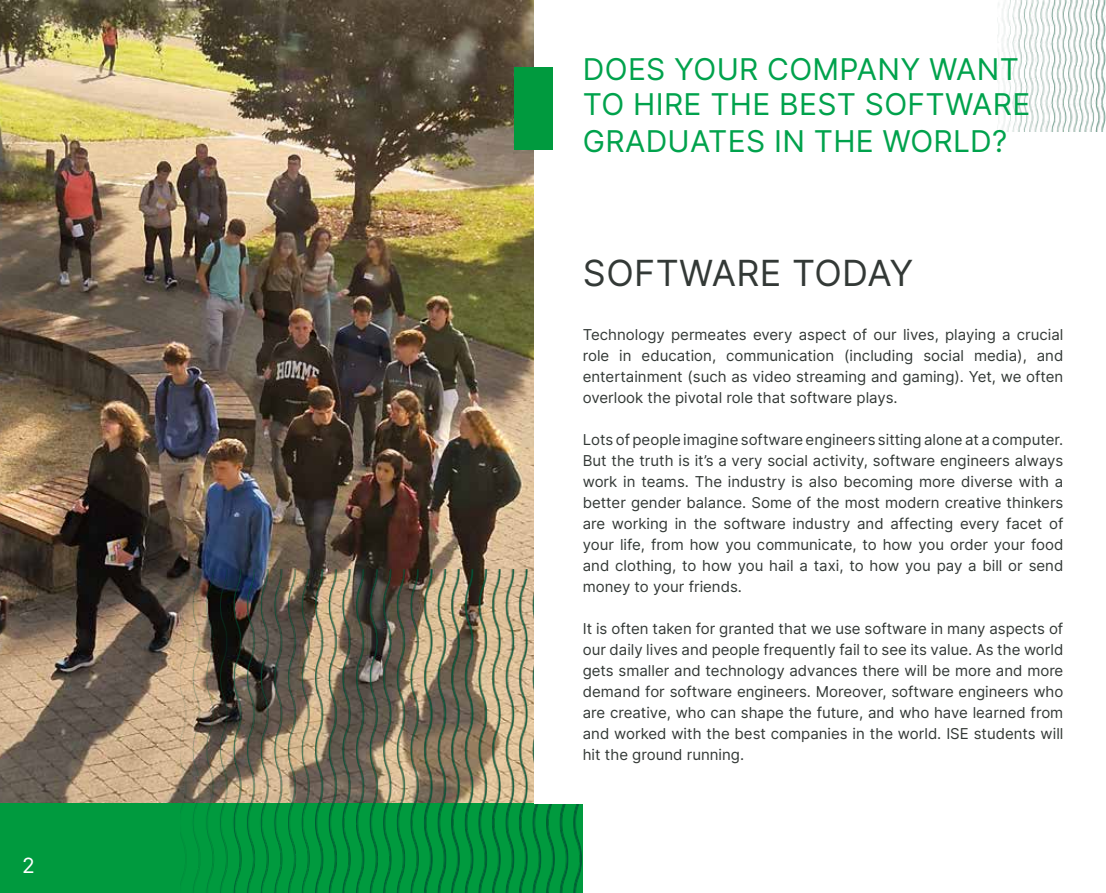
<style>
.page{position:relative;width:1106px;height:893px;background:#fff}
.page>*{position:absolute;margin:0;border:0;box-sizing:border-box;transform-origin:0 0}
.t1{font:36px "Inter";letter-spacing:.01em;color:#333936}
.t2{font:30px/34.5px "Inter";letter-spacing:.01em;color:#00a24c}
.t3{font:21px "Inter";color:#fff}
.t4{font:15px/21px "Inter";color:#333936;text-align:justify}
</style>
<div class="page">
<img style="left:0;top:0;width:534px;height:804px">
<img style="left:997px;top:0;width:109px;height:131px">
<div style="left:0;top:804px;width:583px;height:89px;background:#009a3e"></div>
<img style="left:180px;top:569px;width:402px;height:324px">
<div style="left:534px;top:0;width:57px;height:804px;background:#fff"></div>
<div style="left:514px;top:67px;width:39px;height:82px;background:#009a3e"></div>
<h3 class="t3" style="left:22px;top:850px;width:14px">2</h3>
<h2 class="t2" style="left:583px;top:51px;width:449px">DOES YOUR COMPANY WANT<br>TO HIRE THE BEST SOFTWARE</h2>
<h2 class="t2" style="left:583px;top:123px;width:426px">GRADUATES IN THE WORLD?</h2>
<h1 class="t1" style="left:583px;top:246px;width:332px">SOFTWARE TODAY</h1>
<p class="t4" style="left:583px;top:323px;width:482px">Technology permeates every aspect of our lives, playing a crucial role in education, communication (including social media), and entertainment (such as video streaming and gaming). Yet, we often overlook the pivotal role that software plays.</p>
<p class="t4" style="left:583px;top:428px;width:482px">Lots of people imagine software engineers sitting alone at a computer.<br>But the truth is it’s a very social activity, software engineers always work in teams. The industry is also becoming more diverse with a better gender balance. Some of the most modern creative thinkers are working in the software industry and affecting every facet of your life, from how you communicate, to how you order your food and clothing, to how you hail a taxi, to how you pay a bill or send money to your friends.</p>
<p class="t4" style="left:583px;top:617px;width:482px">It is often taken for granted that we use software in many aspects of our daily lives and people frequently fail to see its value. As the world gets smaller and technology advances there will be more and more demand for software engineers. Moreover, software engineers who are creative, who can shape the future, and who have learned from and worked with the best companies in the world. ISE students will hit the ground running.</p>
</div>
